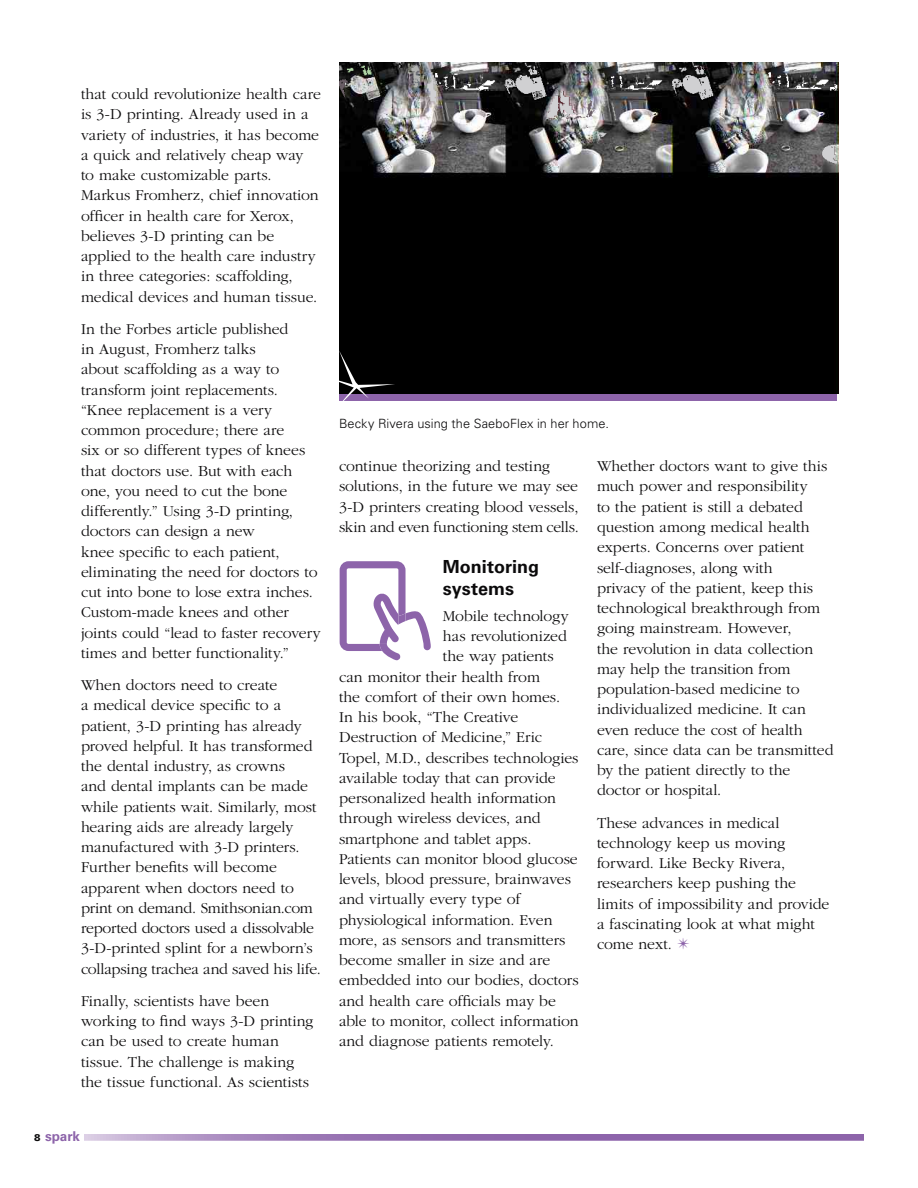
<style>
.page{position:relative;width:918px;height:1188px;background:#fff}
.page>*{position:absolute;margin:0;border:0;box-sizing:border-box;transform-origin:0 0}
.t1{font:700 18px/21.8px "Univers";letter-spacing:.005em;color:#0b0a0b}
.t2{font:300 15.75px/20.2px "Garamond";color:#0b0a0b}
.t3{font:700 13.5px "Univers";color:#8d64aa}
.t4{font:300 12.75px "Univers";letter-spacing:.005em;color:#0b0a0b}
.s1{font-weight:900;font-size:9.75px;color:#0b0a0b}
.s2{color:#8d64aa}
</style>
<div class="page">
<div style="left:339px;top:63px;width:500px;height:330px;background:#000"></div>
<img style="left:391px;top:138px;width:447px;height:46px">
<img style="left:425px;top:63px;width:413px;height:86px">
<img style="left:339px;top:120px;width:265px;height:18px">
<img style="left:402px;top:63px;width:219px;height:63px">
<img style="left:339px;top:63px;width:127px;height:57px">
<div style="left:339px;top:394px;width:498px;height:7px;background:#8d64aa"></div>
<svg style="left:339px;top:350px;width:56px;height:51px"></svg>
<svg style="left:340px;top:561px;width:91px;height:99px"></svg>
<svg style="left:84px;top:1134px;width:780px;height:7px;background:#9d7bb7"></svg>
<p class="t2" style="left:81px;top:84px;width:241px">that could revolutionize health care is 3-D printing. Already used in a variety of industries, it has become a quick and relatively cheap way<br>to make customizable parts.<br>Markus Fromherz, chief innovation officer in health care for Xerox, believes 3-D printing can be applied to the health care industry in three categories: scaffolding, medical devices and human tissue.</p>
<p class="t2" style="left:81px;top:319px;width:241px">In the Forbes article published<br>in August, Fromherz talks<br>about scaffolding as a way to transform joint replacements. “Knee replacement is a very common procedure; there are<br>six or so different types of knees that doctors use. But with each one, you need to cut the bone differently.” Using 3-D printing, doctors can design a new<br>knee specific to each patient, eliminating the need for doctors to cut into bone to lose extra inches.<br>Custom-made knees and other joints could “lead to faster recovery times and better functionality.”</p>
<p class="t2" style="left:81px;top:675px;width:241px">When doctors need to create<br>a medical device specific to a patient, 3-D printing has already proved helpful. It has transformed the dental industry, as crowns<br>and dental implants can be made while patients wait. Similarly, most hearing aids are already largely manufactured with 3-D printers.<br>Further benefits will become apparent when doctors need to print on demand. Smithsonian.com reported doctors used a dissolvable 3-D-printed splint for a newborn’s collapsing trachea and saved his life.</p>
<p class="t2" style="left:81px;top:991px;width:234px">Finally, scientists have been working to find ways 3-D printing can be used to create human tissue. The challenge is making the tissue functional. As scientists</p>
<p class="t3" style="left:34px;top:1128px;width:47px"><span class="s1">8</span> spark</p>
<p class="t4" style="left:339px;top:415px;width:272px">Becky Rivera using the SaeboFlex in her home.</p>
<p class="t2" style="left:339px;top:456px;width:241px">continue theorizing and testing solutions, in the future we may see 3-D printers creating blood vessels, skin and even functioning stem cells.</p>
<p class="t1" style="left:443px;top:556px;width:98px">Monitoring systems</p>
<p class="t2" style="left:443px;top:606px;width:127px">Mobile technology</p>
<p class="t2" style="left:443px;top:626px;width:126px">has revolutionized</p>
<p class="t2" style="left:443px;top:647px;width:113px">the way patients</p>
<p class="t2" style="left:339px;top:667px;width:202px">can monitor their health from</p>
<p class="t2" style="left:339px;top:687px;width:223px">the comfort of their own homes.</p>
<p class="t2" style="left:339px;top:707px;width:181px">In his book, “The Creative</p>
<p class="t2" style="left:339px;top:728px;width:204px">Destruction of Medicine,” Eric</p>
<p class="t2" style="left:339px;top:748px;width:241px">Topel, M.D., describes technologies</p>
<p class="t2" style="left:339px;top:768px;width:218px">available today that can provide</p>
<p class="t2" style="left:339px;top:788px;width:218px">personalized health information</p>
<p class="t2" style="left:339px;top:809px;width:203px">through wireless devices, and</p>
<p class="t2" style="left:339px;top:829px;width:194px">smartphone and tablet apps.</p>
<p class="t2" style="left:339px;top:849px;width:240px">Patients can monitor blood glucose</p>
<p class="t2" style="left:339px;top:869px;width:234px">levels, blood pressure, brainwaves</p>
<p class="t2" style="left:339px;top:890px;width:183px">and virtually every type of</p>
<p class="t2" style="left:339px;top:910px;width:215px">physiological information. Even</p>
<p class="t2" style="left:339px;top:930px;width:228px">more, as sensors and transmitters</p>
<p class="t2" style="left:339px;top:950px;width:213px">become smaller in size and are</p>
<p class="t2" style="left:339px;top:971px;width:241px">embedded into our bodies, doctors</p>
<p class="t2" style="left:339px;top:991px;width:219px">and health care officials may be</p>
<p class="t2" style="left:339px;top:1011px;width:241px">able to monitor, collect information</p>
<p class="t2" style="left:339px;top:1031px;width:216px">and diagnose patients remotely.</p>
<p class="t2" style="left:597px;top:456px;width:238px">Whether doctors want to give this much power and responsibility<br>to the patient is still a debated question among medical health experts. Concerns over patient self-diagnoses, along with<br>privacy of the patient, keep this technological breakthrough from going mainstream. However,<br>the revolution in data collection may help the transition from population-based medicine to individualized medicine. It can even reduce the cost of health care, since data can be transmitted by the patient directly to the doctor or hospital.</p>
<p class="t2" style="left:597px;top:813px;width:234px">These advances in medical technology keep us moving forward. Like Becky Rivera, researchers keep pushing the limits of impossibility and provide a fascinating look at what might come next. <span class="s2">✴</span></p>
</div>
